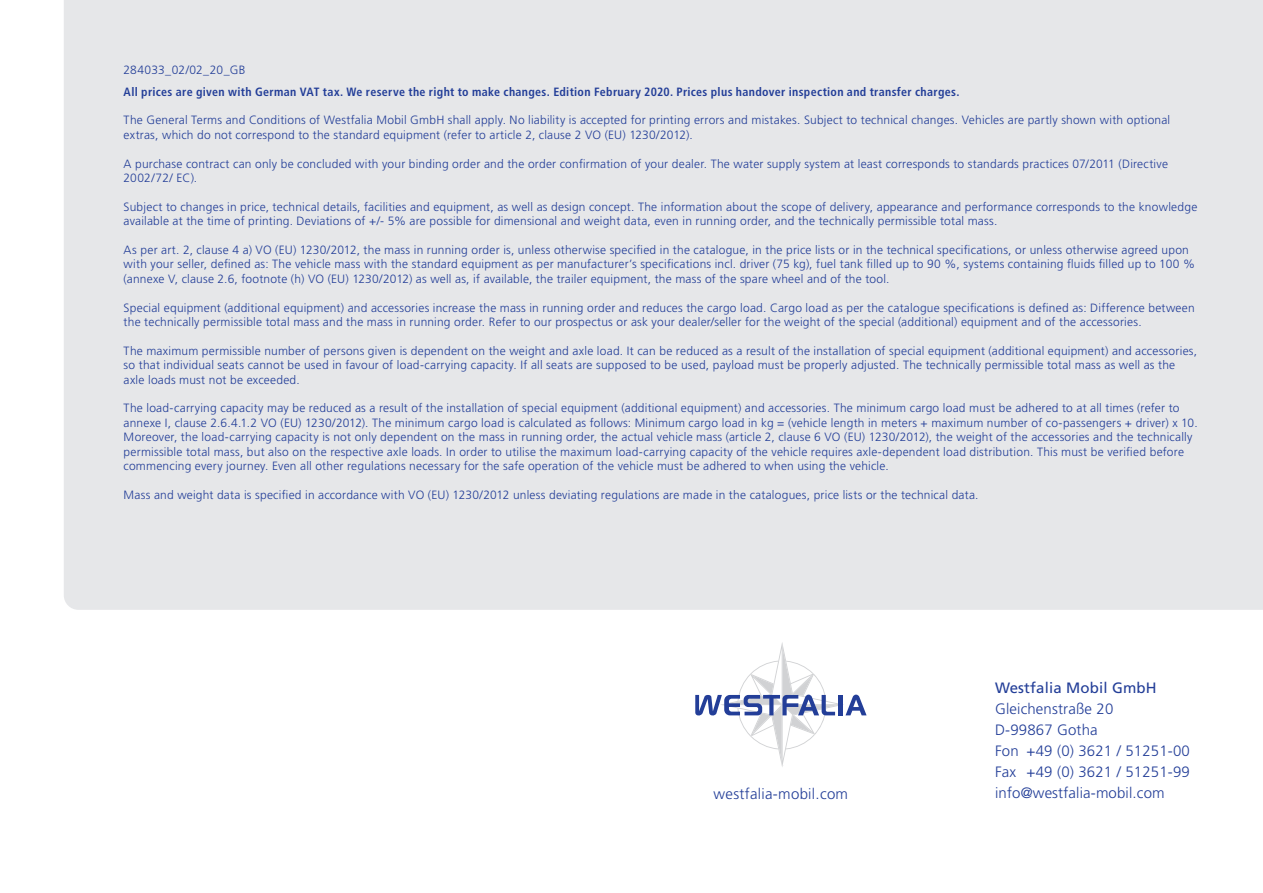
<style>
.page{position:relative;width:1263px;height:893px;background:#fff}
.page>*{position:absolute;margin:0;border:0;box-sizing:border-box;transform-origin:0 0}
.t1{font:300 15px/21px "Frutiger";letter-spacing:.01em;color:#233e98}
.t2{font:15px "Frutiger";letter-spacing:.01em;color:#233e98}
.t3{font:300 12px/14.4px "Frutiger";letter-spacing:.015em;color:#233e98}
.t4{font:700 condensed 12px "Frutiger";letter-spacing:.025em;color:#233e98}
</style>
<div class="page">
<div style="left:64px;top:0;width:1199px;height:610px;background:#e6e7e9"></div>
<svg style="left:695px;top:642px;width:171px;height:125px"></svg>
<p class="t3" style="left:124px;top:62px;width:123px">284033_02/02_20_GB</p>
<p class="t4" style="left:124px;top:84px;width:837px">All prices are given with German VAT tax. We reserve the right to make changes. Edition February 2020. Prices plus handover inspection and transfer charges.</p>
<p class="t3" style="left:124px;top:113px;width:1048px">The General Terms and Conditions of Westfalia Mobil GmbH shall apply. No liability is accepted for printing errors and mistakes. Subject to technical changes. Vehicles are partly shown with optional extras, which do not correspond to the standard equipment (refer to article 2, clause 2 VO (EU) 1230/2012).</p>
<p class="t3" style="left:124px;top:156px;width:1046px">A purchase contract can only be concluded with your binding order and the order confirmation of your dealer. The water supply system at least corresponds to standards practices 07/2011 (Directive<br>2002/72/ EC).</p>
<p class="t3" style="left:124px;top:199px;width:1075px">Subject to changes in price, technical details, facilities and equipment, as well as design concept. The information about the scope of delivery, appearance and performance corresponds to the knowledge available at the time of printing. Deviations of +/- 5% are possible for dimensional and weight data, even in running order, and the technically permissible total mass.</p>
<p class="t3" style="left:124px;top:243px;width:1073px">As per art. 2, clause 4 a) VO (EU) 1230/2012, the mass in running order is, unless otherwise specified in the catalogue, in the price lists or in the technical specifications, or unless otherwise agreed upon with your seller, defined as: The vehicle mass with the standard equipment as per manufacturer’s specifications incl. driver (75 kg), fuel tank filled up to 90 %, systems containing fluids filled up to 100 % (annexe V, clause 2.6, footnote (h) VO (EU) 1230/2012) as well as, if available, the trailer equipment, the mass of the spare wheel and of the tool.</p>
<p class="t3" style="left:124px;top:300px;width:1073px">Special equipment (additional equipment) and accessories increase the mass in running order and reduces the cargo load. Cargo load as per the catalogue specifications is defined as: Difference between the technically permissible total mass and the mass in running order. Refer to our prospectus or ask your dealer/seller for the weight of the special (additional) equipment and of the accessories.</p>
<p class="t3" style="left:124px;top:343px;width:1075px">The maximum permissible number of persons given is dependent on the weight and axle load. It can be reduced as a result of the installation of special equipment (additional equipment) and accessories, so that individual seats cannot be used in favour of load-carrying capacity. If all seats are supposed to be used, payload must be properly adjusted. The technically permissible total mass as well as the axle loads must not be exceeded.</p>
<p class="t3" style="left:124px;top:401px;width:1076px">The load-carrying capacity may be reduced as a result of the installation of special equipment (additional equipment) and accessories. The minimum cargo load must be adhered to at all times (refer to annexe I, clause 2.6.4.1.2 VO (EU) 1230/2012). The minimum cargo load is calculated as follows: Minimum cargo load in kg = (vehicle length in meters + maximum number of co-passengers + driver) x 10.<br>Moreover, the load-carrying capacity is not only dependent on the mass in running order, the actual vehicle mass (article 2, clause 6 VO (EU) 1230/2012), the weight of the accessories and the technically permissible total mass, but also on the respective axle loads. In order to utilise the maximum load-carrying capacity of the vehicle requires axle-dependent load distribution. This must be verified before commencing every journey. Even all other regulations necessary for the safe operation of the vehicle must be adhered to when using the vehicle.</p>
<p class="t3" style="left:124px;top:487px;width:856px">Mass and weight data is specified in accordance with VO (EU) 1230/2012 unless deviating regulations are made in the catalogues, price lists or the technical data.</p>
<p class="t2" style="left:995px;top:679px;width:163px">Westfalia Mobil GmbH</p>
<p class="t1" style="left:995px;top:699px;width:196px">Gleichenstraße 20<br>D-99867 Gotha<br>Fon +49 (0) 3621 / 51251-00<br>Fax +49 (0) 3621 / 51251-99</p>
<p class="t1" style="left:714px;top:783px;width:136px">westfalia-mobil.com</p>
<p class="t1" style="left:995px;top:783px;width:171px">info@westfalia-mobil.com</p>
</div>
